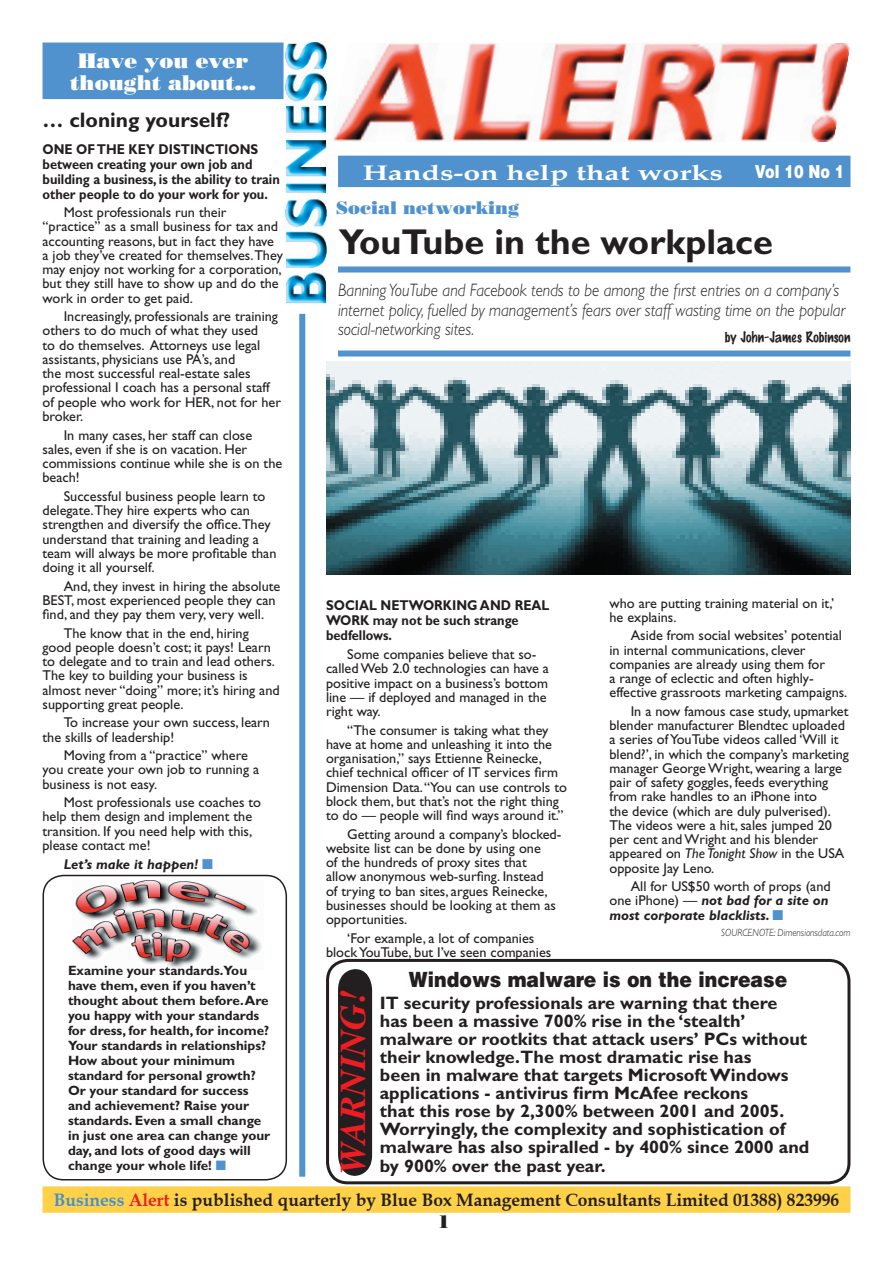
<style>
.page{position:relative;width:893px;height:1263px;background:#fff}
.page>*{position:absolute;margin:0;border:0;box-sizing:border-box;transform-origin:0 0}
.t1{font:700 36px "Gill Sans";color:#231f20}
.t2{font:italic 700 36px "Times";color:#ee1d23}
.t3{font:900 21px "Helvetica";color:#231f20;scale:.9 1}
.t4{font:21px/22.5px "Bodoni Poster";color:#fff;text-align:center}
.t5{font:700 21px "Palatino";color:#fff;scale:1.44 1}
.t6{font:700 21px "Gill Sans";color:#231f20}
.t7{font:700 18px/18px "Gill Sans";color:#231f20}
.t8{font:italic 300 18px/19.5px "Gill Sans";color:#231f20;scale:.9 1}
.t9{font:700 18px "Book Antiqua";color:#231f20}
.t10{font:18px "Bodoni Poster";color:#4f92cd}
.t11{font:900 18px "Helvetica";color:#fff;scale:.8 1}
.t12{font:18px "Bodoni Poster";color:#231f20}
.t13{font:15px "Marking Pen";color:#231f20}
.t14{font:14.25px/14.2px "Gill Sans";color:#231f20}
.t15{font:700 14.25px/15px "Gill Sans";color:#231f20;scale:.9 1}
.t16{font:italic 700 14.25px/14.2px "Gill Sans";color:#231f20}
.t17{font:700 13.5px/15px "Gill Sans";color:#231f20}
.t18{font:italic 300 10.5px "Gill Sans";color:#231f20;scale:.9 1}
.s1{color:#4f92cd}
.s2{font-style:italic}
.s3{font-weight:400;font-style:normal}
.s4{color:#468fcc}
.s5{color:#ee1d23}
</style>
<div class="page">
<div style="left:46px;top:1189px;width:801px;height:21px;background:#ffd148"></div>
<div style="left:43px;top:1186px;width:807px;height:27px;border:6px solid #ffd148"></div>
<div style="left:43px;top:43px;width:240px;height:55px;background:#4f92cd"></div>
<div style="left:43px;top:43px;width:240px;height:56px;border:2px solid #4f92cd"></div>
<div style="left:340px;top:158px;width:508px;height:27px;background:#4f92cd"></div>
<div style="left:338px;top:156px;width:512px;height:31px;border:4px solid #4f92cd"></div>
<div style="left:299px;top:314px;width:6px;height:863px;background:#4f92cd"></div>
<img style="left:333px;top:43px;width:517px;height:99px">
<img style="left:286px;top:43px;width:40px;height:261px">
<img style="left:326px;top:361px;width:524px;height:213px">
<div style="left:338px;top:266px;width:512px;height:6px;background:#4f92cd"></div>
<div style="left:338px;top:350px;width:512px;height:6px;background:#4f92cd"></div>
<svg style="left:326px;top:958px;width:525px;height:225px"></svg>
<svg style="left:42px;top:874px;width:246px;height:306px"></svg>
<h2 class="t4" style="left:70px;top:49px;width:187px">Have you ever thought about…</h2>
<h2 class="t6" style="left:43px;top:108px;width:189px">… cloning yourself?</h2>
<p class="t15" style="left:43px;top:141px;width:265px">ONE OF THE KEY DISTINCTIONS between creating your own job and building a business, is the ability to train other people to do your work for you.</p>
<p class="t14" style="left:43px;top:205px;width:242px;text-indent:21px">Most professionals run their “practice” as a small business for tax and accounting reasons, but in fact they have a job they’ve created for themselves.They may enjoy not working for a corporation, but they still have to show up and do the work in order to get paid.</p>
<p class="t14" style="left:43px;top:309px;width:240px;text-indent:21px">Increasingly, professionals are training others to do much of what they used<br>to do themselves. Attorneys use legal assistants, physicians use PA’s, and<br>the most successful real-estate sales professional I coach has a personal staff of people who work for HER, not for her broker.</p>
<p class="t14" style="left:43px;top:428px;width:241px;text-indent:21px">In many cases, her staff can close sales, even if she is on vacation. Her commissions continue while she is on the beach!</p>
<p class="t14" style="left:43px;top:489px;width:235px;text-indent:21px">Successful business people learn to delegate.They hire experts who can strengthen and diversify the office.They understand that training and leading a team will always be more profitable than doing it all yourself.</p>
<p class="t14" style="left:43px;top:579px;width:239px;text-indent:21px">And, they invest in hiring the absolute<br>BEST, most experienced people they can find, and they pay them very, very well.</p>
<p class="t14" style="left:43px;top:626px;width:239px;text-indent:21px">The know that in the end, hiring good people doesn’t cost; it pays! Learn to delegate and to train and lead others.<br>The key to building your business is almost never “doing” more; it’s hiring and supporting great people.</p>
<p class="t14" style="left:43px;top:715px;width:229px;text-indent:21px">To increase your own success, learn the skills of leadership!</p>
<p class="t14" style="left:43px;top:748px;width:218px;text-indent:21px">Moving from a “practice” where you create your own job to running a business is not easy.</p>
<p class="t14" style="left:43px;top:795px;width:220px;text-indent:21px">Most professionals use coaches to help them design and implement the transition. If you need help with this, please contact me!</p>
<p class="t16" style="left:64px;top:857px;width:151px">Let’s make it happen! <span class="s1">■</span></p>
<h2 class="t5" style="left:363px;top:160px;width:252px">Hands-on help that works</h2>
<p class="t11" style="left:755px;top:160px;width:114px">Vol 10 No 1</p>
<p class="t10" style="left:336px;top:196px;width:185px">Social networking</p>
<h1 class="t1" style="left:339px;top:221px;width:436px">YouTube in the workplace</h1>
<p class="t8" style="left:338px;top:281px;width:565px">Banning YouTube and Facebook tends to be among the first entries on a company’s internet policy, fuelled by management’s fears over staff wasting time on the popular social-networking sites.</p>
<p class="t13" style="left:725px;top:329px;width:127px">by John-James Robinson</p>
<p class="t14" style="left:609px;top:596px;width:226px">who are putting training material on it,’ he explains.</p>
<p class="t14" style="left:609px;top:628px;width:239px;text-indent:21px">Aside from social websites’ potential in internal communications, clever companies are already using them for<br>a range of eclectic and often highly&shy;effective grassroots marketing campaigns.</p>
<p class="t14" style="left:609px;top:704px;width:241px;text-indent:21px">In a now famous case study, upmarket blender manufacturer Blendtec uploaded a series of YouTube videos called ‘Will it blend?’, in which the company’s marketing manager George Wright, wearing a large pair of safety goggles, feeds everything from rake handles to an iPhone into<br>the device (which are duly pulverised).<br>The videos were a hit, sales jumped 20 per cent and Wright and his blender appeared on <span class="s2">The Tonight Show</span> in the USA opposite Jay Leno.</p>
<p class="t16" style="left:609px;top:879px;width:223px;text-indent:21px"><span class="s3">All for US$50 worth of props (and one iPhone) —</span> not bad for a site on most corporate blacklists. <span class="s1">■</span></p>
<p class="t18" style="left:721px;top:926px;width:145px">SOURCENOTE: Dimensionsdata.com</p>
<h2 class="t3" style="left:409px;top:965px;width:422px">Windows malware is on the increase</h2>
<p class="t7" style="left:380px;top:994px;width:431px">IT security professionals are warning that there has been a massive 700% rise in the ‘stealth’ malware or rootkits that attack users’ PCs without their knowledge.The most dramatic rise has<br>been in malware that targets Microsoft Windows applications - antivirus firm McAfee reckons<br>that this rose by 2,300% between 2001 and 2005.<br>Worryingly, the complexity and sophistication of malware has also spiralled - by 400% since 2000 and</p>
<p class="t15" style="left:326px;top:598px;width:250px">SOCIAL NETWORKING AND REAL<br>WORK may not be such strange bedfellows.</p>
<p class="t14" style="left:326px;top:647px;width:224px;text-indent:21px">Some companies believe that so&shy;called Web 2.0 technologies can have a positive impact on a business’s bottom line — if deployed and managed in the right way.</p>
<p class="t14" style="left:326px;top:723px;width:242px;text-indent:21px">“The consumer is taking what they have at home and unleashing it into the organisation,” says Ettienne Reinecke, chief technical officer of IT services firm Dimension Data. “You can use controls to block them, but that’s not the right thing to do — people will find ways around it.”</p>
<p class="t14" style="left:326px;top:827px;width:237px;text-indent:21px">Getting around a company’s blocked&shy;website list can be done by using one<br>of the hundreds of proxy sites that<br>allow anonymous web-surfing. Instead<br>of trying to ban sites, argues Reinecke, businesses should be looking at them as opportunities.</p>
<p class="t14" style="left:326px;top:931px;width:227px;text-align:center">‘For example, a lot of companies<br>block YouTube, but I’ve seen companies</p>
<p class="t17" style="left:68px;top:963px;width:204px">Examine your standards.You have them, even if you haven’t thought about them before. Are you happy with your standards for dress, for health, for income?<br>Your standards in relationships?<br>How about your minimum standard for personal growth?<br>Or your standard for success and achievement? Raise your standards. Even a small change in just one area can change your day, and lots of good days will change your whole life! <span class="s1">■</span></p>
<p class="t9" style="left:54px;top:1189px;width:787px"><span class="s4">Business</span> <span class="s5">Alert</span> is published quarterly by Blue Box Management Consultants Limited 01388) 823996</p>
<h1 class="t2" style="left:330px;top:1174px;width:185px;rotate:-90deg">WARNING!</h1>
<p class="t7" style="left:380px;top:1156px;width:227px">by 900% over the past year.</p>
<p class="t12" style="left:438px;top:1211px;width:14px">1</p>
</div>
